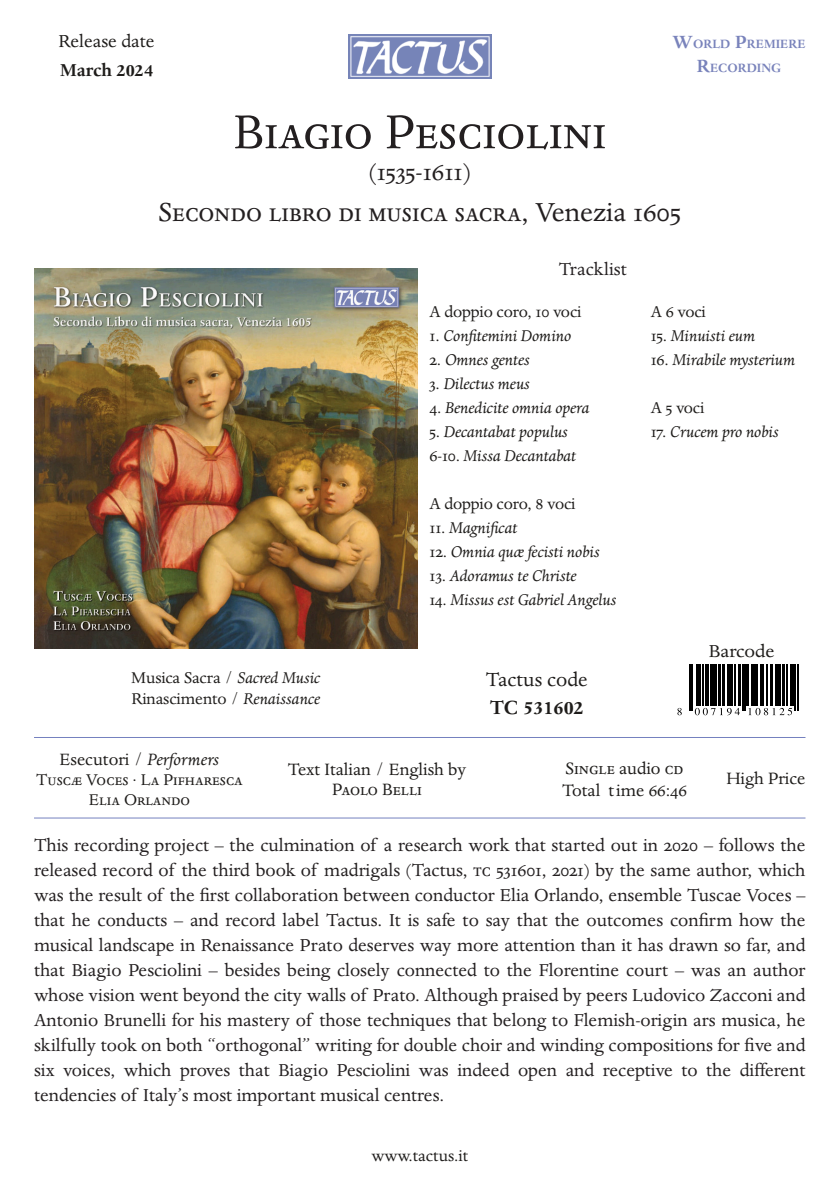
<style>
.page{position:relative;width:840px;height:1191px;background:#fff}
.page>*{position:absolute;margin:0;border:0;box-sizing:border-box;transform-origin:0 0}
.t1{font:55px "Dante MT Std";color:#231f20}
.t2{font:30px "Dante MT Std";color:#231f20}
.t3{font:27.6px "Dante MT Std";color:#231f20}
.t4{font:22px "Dante MT Std";color:#1e1c1a}
.t5{font:700 22px "Dante MT Std";color:#1e1c1a}
.t6{font:20px/25px "Dante MT Std";color:#231f20;text-align:justify}
.t7{font:20px "Dante MT Std";color:#1e1c1a}
.t8{font:700 20px "Dante MT Std";color:#1e1c1a}
.t9{font:20px "Dante MT Std";color:#1e1c1a;scale:1.04 1}
.t10{font:19px/20px "Dante MT Std";color:#1e1c1a;text-align:center}
.t11{font:italic 18px/24px "Dante MT Std";letter-spacing:-.01em;color:#1e1c1a}
.t12{font:18px/20px "Dante MT Std";letter-spacing:-.01em;color:#1e1c1a;text-align:center}
.t13{font:700 14px/24.6px "Dante MT Std";color:#7983bb;text-align:center}
.s1{font-size:20.4px}
.s2{font-style:normal}
.s3{font-style:italic}
</style>
<div class="page">
<img style="left:34px;top:268px;width:383px;height:381px">
<hr style="left:34px;top:818px;width:771px;height:1px;background:#7581bf">
<hr style="left:34px;top:737px;width:771px;height:1px;background:#7581bf">
<img style="left:348px;top:34px;width:143px;height:44px">
<svg style="left:678px;top:665px;width:121px;height:51px"></svg>
<svg style="left:677px;top:708px;width:4px;height:7px"></svg>
<hr style="left:689px;top:665px;width:1px;height:46px;background:#000">
<hr style="left:691px;top:665px;width:1px;height:46px;background:#000">
<hr style="left:696px;top:665px;width:2px;height:41px;background:#000">
<hr style="left:699px;top:665px;width:1px;height:41px;background:#000">
<hr style="left:702px;top:665px;width:1px;height:41px;background:#000">
<hr style="left:705px;top:665px;width:3px;height:41px;background:#000">
<hr style="left:710px;top:665px;width:3px;height:41px;background:#000">
<hr style="left:714px;top:665px;width:2px;height:41px;background:#000">
<hr style="left:718px;top:665px;width:2px;height:41px;background:#000">
<hr style="left:722px;top:665px;width:2px;height:41px;background:#000">
<hr style="left:727px;top:665px;width:1px;height:41px;background:#000">
<hr style="left:729px;top:665px;width:3px;height:41px;background:#000">
<hr style="left:734px;top:665px;width:1px;height:41px;background:#000">
<hr style="left:738px;top:665px;width:2px;height:41px;background:#000">
<svg style="left:694px;top:708px;width:45px;height:7px"></svg>
<hr style="left:742px;top:665px;width:1px;height:46px;background:#000">
<hr style="left:744px;top:665px;width:1px;height:46px;background:#000">
<hr style="left:746px;top:665px;width:2px;height:41px;background:#000">
<hr style="left:751px;top:665px;width:2px;height:41px;background:#000">
<hr style="left:754px;top:665px;width:4px;height:41px;background:#000">
<hr style="left:760px;top:665px;width:1px;height:41px;background:#000">
<hr style="left:762px;top:665px;width:1px;height:41px;background:#000">
<hr style="left:766px;top:665px;width:1px;height:41px;background:#000">
<hr style="left:770px;top:665px;width:3px;height:41px;background:#000">
<hr style="left:775px;top:665px;width:2px;height:41px;background:#000">
<hr style="left:778px;top:665px;width:3px;height:41px;background:#000">
<hr style="left:782px;top:665px;width:2px;height:41px;background:#000">
<hr style="left:786px;top:665px;width:1px;height:41px;background:#000">
<hr style="left:790px;top:665px;width:3px;height:41px;background:#000">
<svg style="left:748px;top:708px;width:44px;height:7px"></svg>
<hr style="left:794px;top:665px;width:1px;height:46px;background:#000">
<hr style="left:797px;top:665px;width:1px;height:46px;background:#000">
<p class="t7" style="left:59px;top:34px;width:97px">Release date</p>
<p class="t8" style="left:60px;top:63px;width:95px">March 2024</p>
<h1 class="t1" style="left:233px;top:111px;width:374px">Biagio Pesciolini</h1>
<h3 class="t3" style="left:369px;top:162px;width:104px">(1535-1611)</h3>
<p class="t13" style="left:672px;top:33px;width:134px"><span class="s1">W</span>ORLD <span class="s1">P</span>REMIERE<br><span class="s1">R</span>ECORDING</p>
<h2 class="t2" style="left:158px;top:201px;width:524px">Secondo libro di musica sacra, Venezia 1605</h2>
<p class="t6" style="left:558px;top:259px;width:70px">Tracklist</p>
<p class="t12" style="left:429px;top:304px;width:153px">A doppio coro, 10 voci</p>
<p class="t11" style="left:429px;top:326px;width:143px"><span class="s2">1.</span> Confitemini Domino</p>
<p class="t11" style="left:429px;top:350px;width:102px"><span class="s2">2.</span> Omnes gentes</p>
<p class="t11" style="left:429px;top:374px;width:102px"><span class="s2">3.</span> Dilectus meus</p>
<p class="t11" style="left:429px;top:398px;width:162px"><span class="s2">4.</span> Benedicite omnia opera</p>
<p class="t11" style="left:429px;top:422px;width:148px"><span class="s2">5.</span> Decantabat populus<br><span class="s2">6-10.</span> Missa Decantabat</p>
<p class="t12" style="left:429px;top:496px;width:147px">A doppio coro, 8 voci</p>
<p class="t11" style="left:429px;top:518px;width:89px"><span class="s2">11.</span> Magnificat</p>
<p class="t11" style="left:429px;top:542px;width:172px"><span class="s2">12.</span> Omnia quæ fecisti nobis</p>
<p class="t11" style="left:429px;top:566px;width:149px"><span class="s2">13.</span> Adoramus te Christe</p>
<p class="t11" style="left:429px;top:590px;width:188px"><span class="s2">14.</span> Missus est Gabriel Angelus</p>
<p class="t12" style="left:131px;top:669px;width:190px;line-height:21.6px;text-align:left">Musica Sacra / <span class="s3">Sacred Music<br></span>Rinascimento / <span class="s3">Renaissance</span></p>
<p class="t4" style="left:486px;top:671px;width:103px">Tactus code</p>
<p class="t5" style="left:490px;top:699px;width:95px">TC 531602</p>
<p class="t12" style="left:650px;top:304px;width:57px">A 6 voci</p>
<p class="t11" style="left:650px;top:326px;width:106px"><span class="s2">15.</span> Minuisti eum</p>
<p class="t11" style="left:650px;top:350px;width:146px"><span class="s2">16.</span> Mirabile mysterium</p>
<p class="t12" style="left:650px;top:400px;width:55px">A 5 voci</p>
<p class="t11" style="left:650px;top:422px;width:130px"><span class="s2">17.</span> Crucem pro nobis</p>
<p class="t9" style="left:708px;top:644px;width:65px">Barcode</p>
<p class="t10" style="left:60px;top:752px;width:161px">Esecutori / <span class="s3">Performers</span></p>
<p class="t12" style="left:36px;top:772px;width:207px">Tuscæ Voces · La Pifharesca<br>Elia Orlando</p>
<p class="t10" style="left:288px;top:762px;width:180px">Text Italian / English by<br>Paolo Belli</p>
<p class="t6" style="left:34px;top:835px;width:773px">This recording project – the culmination of a research work that started out in 2020 – follows the released record of the third book of madrigals (Tactus, tc 531601, 2021) by the same author, which was the result of the first collaboration between conductor Elia Orlando, ensemble Tuscae Voces – that he conducts – and record label Tactus. It is safe to say that the outcomes confirm how the musical landscape in Renaissance Prato deserves way more attention than it has drawn so far, and that Biagio Pesciolini – besides being closely connected to the Florentine court – was an author whose vision went beyond the city walls of Prato. Although praised by peers Ludovico Zacconi and Antonio Brunelli for his mastery of those techniques that belong to Flemish-origin ars musica, he skilfully took on both “orthogonal” writing for double choir and winding compositions for five and six voices, which proves that Biagio Pesciolini was indeed open and receptive to the different tendencies of Italy’s most important musical centres.</p>
<p class="t10" style="left:562px;top:759px;width:126px;line-height:22.8px;text-align:left">Single audio cd<br>Total time 66:46</p>
<p class="t10" style="left:726px;top:771px;width:81px">High Price</p>
<p class="t12" style="left:371px;top:1148px;width:98px">www.tactus.it</p>
</div>
